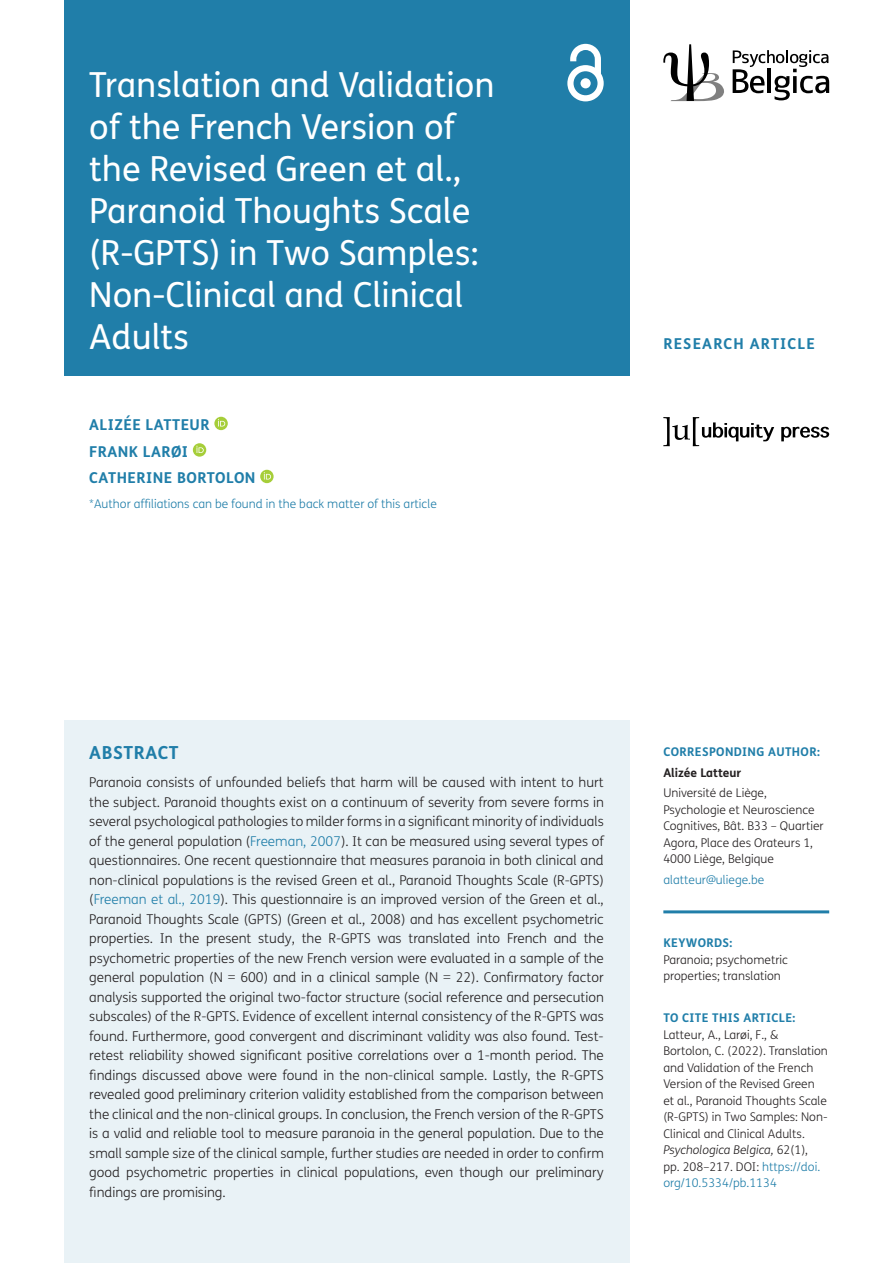
<style>
.page{position:relative;width:893px;height:1263px;background:#fff}
.page>*{position:absolute;margin:0;border:0;box-sizing:border-box;transform-origin:0 0}
.Article_Title{font:34.5px/42px "FS Me";color:#fff}
.Abstract_Heading{font:700 18px "FS Me";letter-spacing:.03em;color:#207ea9}
.Cover_Authors{font:700 15px "FS Me";letter-spacing:.03em;color:#207ea9}
.Cover_Authors-2{font:700 15px "FS Me";letter-spacing:.075em;color:#207ea9}
.Abstract_Copy{font:300 13.5px/19.5px "FS Me";color:#231f20;text-align:justify}
.t1{font:300 12px/16.5px "FS Me";color:#231f20}
.t2{font:300 12px "FS Me";color:#207ea9}
.t3{font:700 12px "FS Me";letter-spacing:.03em;color:#207ea9}
.t4{font:700 12px "FS Me";color:#231f20}
.s1{color:#207ea9}
.s2{font-style:italic}
</style>
<div class="page">
<div style="left:64px;top:0;width:565px;height:376px;background:#207ea9"></div>
<svg style="left:567px;top:44px;width:37px;height:57px"></svg>
<svg style="left:781px;top:427px;width:48px;height:14px"></svg>
<svg style="left:663px;top:417px;width:111px;height:29px"></svg>
<svg style="left:663px;top:44px;width:61px;height:57px"></svg>
<svg style="left:733px;top:50px;width:96px;height:50px"></svg>
<div style="left:64px;top:720px;width:565px;height:543px;background:#e9f2f6"></div>
<hr style="left:663px;top:910px;width:166px;height:3px;background:#207ea9">
<svg style="left:214px;top:417px;width:14px;height:13px"></svg>
<svg style="left:218px;top:419px;width:7px;height:7px"></svg>
<div style="left:193px;top:443px;width:13px;height:14px;background:#a6ce39;border-radius:50%"></div>
<svg style="left:196px;top:446px;width:8px;height:7px"></svg>
<svg style="left:260px;top:470px;width:14px;height:13px"></svg>
<svg style="left:264px;top:472px;width:7px;height:7px"></svg>
<h1 class="Article_Title" style="left:89px;top:64px;width:407px">Translation and Validation of the French Version of the Revised Green et al.,<br>Paranoid Thoughts Scale (R-GPTS) in Two Samples:<br>Non-Clinical and Clinical<br>Adults</h1>
<p class="Cover_Authors" style="left:89px;top:415px;width:122px">ALIZÉE LATTEUR</p>
<p class="Cover_Authors" style="left:89px;top:442px;width:100px">FRANK LARØI</p>
<p class="Cover_Authors" style="left:89px;top:468px;width:168px">CATHERINE BORTOLON</p>
<p class="t2" style="left:89px;top:497px;width:349px">*Author affiliations can be found in the back matter of this article</p>
<p class="Cover_Authors-2" style="left:663px;top:334px;width:153px">RESEARCH ARTICLE</p>
<h1 class="Abstract_Heading" style="left:89px;top:742px;width:91px">ABSTRACT</h1>
<p class="Abstract_Copy" style="left:89px;top:773px;width:516px">Paranoia consists of unfounded beliefs that harm will be caused with intent to hurt the subject. Paranoid thoughts exist on a continuum of severity from severe forms in several psychological pathologies to milder forms in a significant minority of individuals of the general population (<span class="s1">Freeman, 2007</span>). It can be measured using several types of questionnaires. One recent questionnaire that measures paranoia in both clinical and non-clinical populations is the revised Green et al., Paranoid Thoughts Scale (R-GPTS) (<span class="s1">Freeman et al., 2019</span>). This questionnaire is an improved version of the Green et al., Paranoid Thoughts Scale (GPTS) (Green et al., 2008) and has excellent psychometric properties. In the present study, the R-GPTS was translated into French and the psychometric properties of the new French version were evaluated in a sample of the general population (N = 600) and in a clinical sample (N = 22). Confirmatory factor analysis supported the original two-factor structure (social reference and persecution subscales) of the R-GPTS. Evidence of excellent internal consistency of the R-GPTS was found. Furthermore, good convergent and discriminant validity was also found. Test&shy;retest reliability showed significant positive correlations over a 1-month period. The findings discussed above were found in the non-clinical sample. Lastly, the R-GPTS revealed good preliminary criterion validity established from the comparison between the clinical and the non-clinical groups. In conclusion, the French version of the R-GPTS is a valid and reliable tool to measure paranoia in the general population. Due to the small sample size of the clinical sample, further studies are needed in order to confirm good psychometric properties in clinical populations, even though our preliminary findings are promising.</p>
<p class="t3" style="left:663px;top:744px;width:158px">CORRESPONDING AUTHOR:</p>
<p class="t4" style="left:663px;top:765px;width:79px">Alizée Latteur</p>
<p class="t1" style="left:663px;top:785px;width:162px">Université de Liège,<br>Psychologie et Neuroscience<br>Cognitives, Bât. B33 – Quartier<br>Agora, Place des Orateurs 1,<br>4000 Liège, Belgique</p>
<p class="t2" style="left:663px;top:873px;width:102px">alatteur@uliege.be</p>
<p class="t3" style="left:663px;top:936px;width:71px">KEYWORDS:</p>
<p class="t1" style="left:663px;top:952px;width:126px">Paranoia; psychometric properties; translation</p>
<p class="t3" style="left:663px;top:1011px;width:133px">TO CITE THIS ARTICLE:</p>
<p class="t1" style="left:663px;top:1027px;width:166px">Latteur, A., Larøi, F., &amp;<br>Bortolon, C. (2022). Translation and Validation of the French<br>Version of the Revised Green et al., Paranoid Thoughts Scale (R-GPTS) in Two Samples: Non-<br>Clinical and Clinical Adults.<br><span class="s2">Psychologica Belgica,</span> 62(1),<br>pp. 208–217. DOI: <span class="s1">https://doi. org/10.5334/pb.1134</span></p>
</div>
